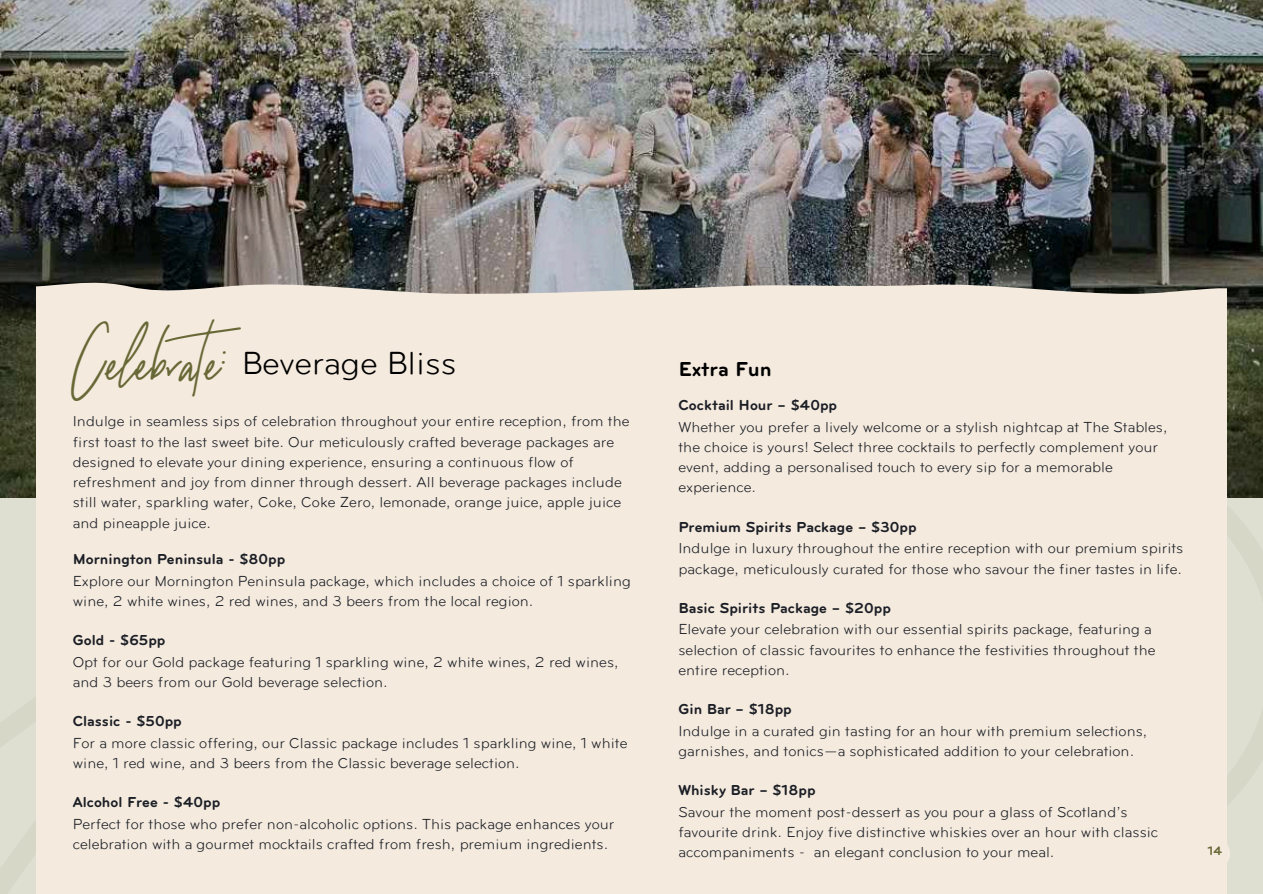
<style>
.page{position:relative;width:1263px;height:894px;background:#fff}
.page>*{position:absolute;margin:0;border:0;box-sizing:border-box;transform-origin:0 0}
.t1{font:33px "Bryant";color:#000}
.t2{font:700 21px "Bryant";color:#000}
.t3{font:15px/20.2px "Bryant";color:#1b1e25}
.t4{font:700 15px "Bryant";color:#1b1e25}
.t5{font:700 12.75px "Bryant";color:#686836}
.s1{font-family:"Sydney Alternate";font-size:49.5px;color:#686836}
</style>
<div class="page">
<svg style="left:1227px;top:498px;width:36px;height:395px;background:#dcddce"></svg>
<svg style="left:0;top:498px;width:36px;height:305px;background:#dddecf"></svg>
<img style="left:0;top:0;width:1263px;height:498px">
<div style="left:36px;top:280px;width:1191px;height:613px;background:#f4eade"></div>
<svg style="left:1200px;top:837px;width:31px;height:31px"></svg>
<h1 class="t1" style="left:76px;top:345px;width:382px"><span class="s1">Celebrate:</span> Beverage Bliss</h1>
<p class="t3" style="left:73px;top:411px;width:558px">Indulge in seamless sips of celebration throughout your entire reception, from the first toast to the last sweet bite. Our meticulously crafted beverage packages are designed to elevate your dining experience, ensuring a continuous flow of refreshment and joy from dinner through dessert. All beverage packages include still water, sparkling water, Coke, Coke Zero, lemonade, orange juice, apple juice and pineapple juice.</p>
<p class="t4" style="left:73px;top:554px;width:214px">Mornington Peninsula - $80pp</p>
<p class="t3" style="left:73px;top:570px;width:560px">Explore our Mornington Peninsula package, which includes a choice of 1 sparkling wine, 2 white wines, 2 red wines, and 3 beers from the local region.</p>
<p class="t4" style="left:73px;top:635px;width:94px">Gold - $65pp</p>
<p class="t3" style="left:73px;top:651px;width:547px">Opt for our Gold package featuring 1 sparkling wine, 2 white wines, 2 red wines, and 3 beers from our Gold beverage selection.</p>
<p class="t4" style="left:73px;top:716px;width:110px">Classic - $50pp</p>
<p class="t3" style="left:73px;top:732px;width:556px">For a more classic offering, our Classic package includes 1 sparkling wine, 1 white wine, 1 red wine, and 3 beers from the Classic beverage selection.</p>
<p class="t4" style="left:73px;top:797px;width:149px">Alcohol Free - $40pp</p>
<p class="t3" style="left:73px;top:813px;width:543px">Perfect for those who prefer non-alcoholic options. This package enhances your celebration with a gourmet mocktails crafted from fresh, premium ingredients.</p>
<h2 class="t2" style="left:678px;top:361px;width:95px">Extra Fun</h2>
<p class="t4" style="left:678px;top:400px;width:160px">Cocktail Hour – $40pp</p>
<p class="t3" style="left:678px;top:416px;width:491px">Whether you prefer a lively welcome or a stylish nightcap at The Stables, the choice is yours! Select three cocktails to perfectly complement your event, adding a personalised touch to every sip for a memorable experience.</p>
<p class="t4" style="left:678px;top:521px;width:240px">Premium Spirits Package – $30pp</p>
<p class="t3" style="left:678px;top:538px;width:506px">Indulge in luxury throughout the entire reception with our premium spirits package, meticulously curated for those who savour the finer tastes in life.</p>
<p class="t4" style="left:678px;top:602px;width:214px">Basic Spirits Package – $20pp</p>
<p class="t3" style="left:678px;top:619px;width:479px">Elevate your celebration with our essential spirits package, featuring a selection of classic favourites to enhance the festivities throughout the entire reception.</p>
<p class="t4" style="left:678px;top:704px;width:115px">Gin Bar – $18pp</p>
<p class="t3" style="left:678px;top:720px;width:470px">Indulge in a curated gin tasting for an hour with premium selections, garnishes, and tonics—a sophisticated addition to your celebration.</p>
<p class="t4" style="left:678px;top:785px;width:139px">Whisky Bar – $18pp</p>
<p class="t3" style="left:678px;top:801px;width:481px">Savour the moment post-dessert as you pour a glass of Scotland’s favourite drink. Enjoy five distinctive whiskies over an hour with classic accompaniments - an elegant conclusion to your meal.</p>
<p class="t5" style="left:1208px;top:846px;width:16px">14</p>
</div>
